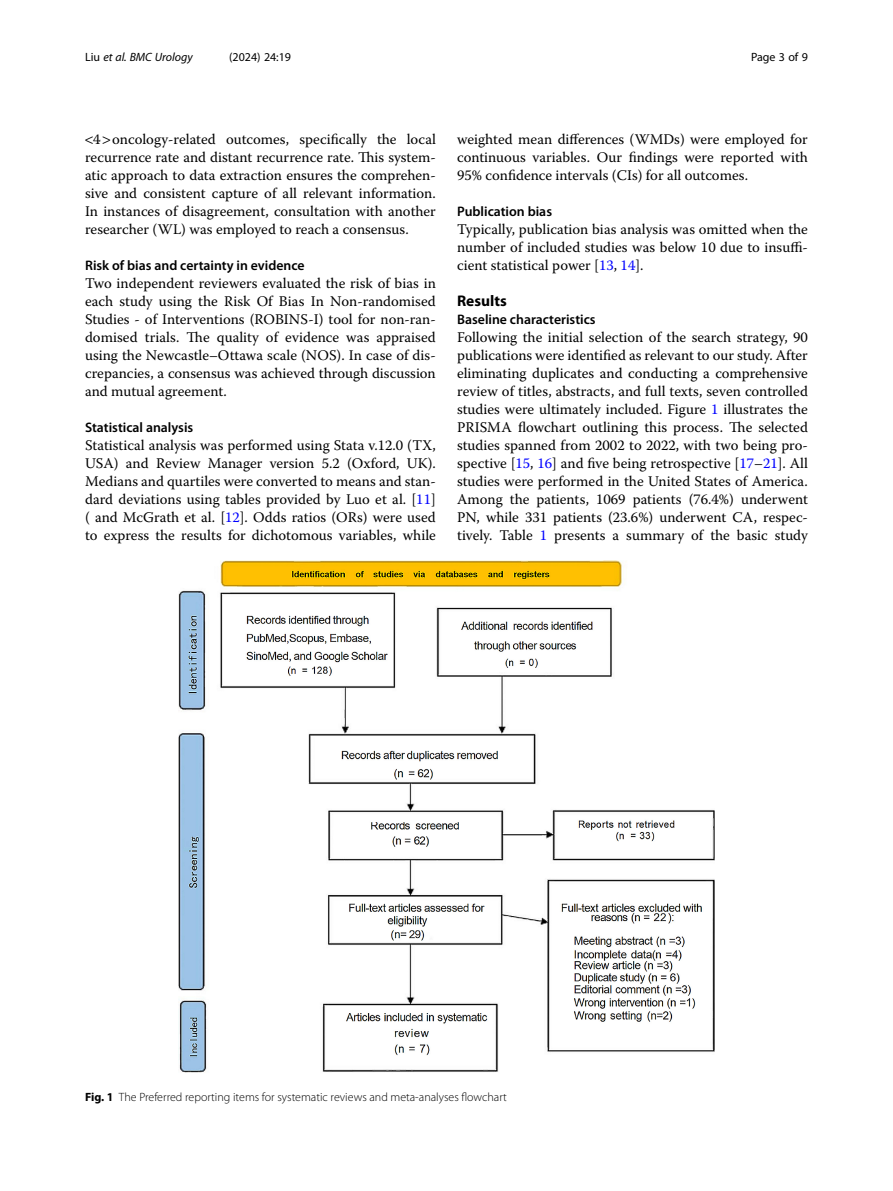
<style>
.page{position:relative;width:893px;height:1191px;background:#fff}
.page>*{position:absolute;margin:0;border:0;box-sizing:border-box;transform-origin:0 0}
.Head_1{font:700 15.45px "Myriad Pro";color:#000}
.Body_Text{font:14.7px/18px "Warnock Pro";color:#000;text-align:justify}
.Head_2{font:600 13.8px "Myriad Pro";color:#000}
.Head_2_After_1{font:600 13.8px "Myriad Pro";color:#000}
.Figure_Caption{font:300 12px "Myriad Pro";color:#000}
.t1{font:12px "Myriad Pro";color:#000}
.t2{font:italic 12px "Myriad Pro";color:#000}
.s1{font-style:normal}
.s2{color:#00f}
.s3{font-weight:700}
</style>
<div class="page">
<img style="left:178px;top:561px;width:536px;height:512px">
<p class="t2" style="left:85px;top:50px;width:109px"><span class="s1">Liu</span> et al. BMC Urology</p>
<p class="t1" style="left:229px;top:50px;width:63px">(2024) 24:19</p>
<p class="t1" style="left:751px;top:50px;width:58px">Page 3 of 9</p>
<p class="Body_Text" style="left:85px;top:130px;width:352px;text-indent:8px">4 oncology-related outcomes, specifically the local recurrence rate and distant recurrence rate. This system&shy;atic approach to data extraction ensures the comprehen&shy;sive and consistent capture of all relevant information.<br>In instances of disagreement, consultation with another researcher (WL) was employed to reach a consensus.</p>
<p class="Head_2" style="left:85px;top:257px;width:221px">Risk of bias and certainty in evidence</p>
<p class="Body_Text" style="left:85px;top:274px;width:352px">Two independent reviewers evaluated the risk of bias in each study using the Risk Of Bias In Non-randomised Studies - of Interventions (ROBINS-I) tool for non-ran&shy;domised trials. The quality of evidence was appraised using the Newcastle–Ottawa scale (NOS). In case of dis&shy;crepancies, a consensus was achieved through discussion and mutual agreement.</p>
<p class="Head_2" style="left:85px;top:419px;width:110px">Statistical analysis</p>
<p class="Body_Text" style="left:85px;top:436px;width:352px">Statistical analysis was performed using Stata v.12.0 (TX, USA) and Review Manager version 5.2 (Oxford, UK).<br>Medians and quartiles were converted to means and stan&shy;dard deviations using tables provided by Luo et al. [<span class="s2">11</span>] ( and McGrath et al. [<span class="s2">12</span>]. Odds ratios (ORs) were used to express the results for dichotomous variables, while</p>
<p class="Body_Text" style="left:457px;top:130px;width:352px">weighted mean differences (WMDs) were employed for continuous variables. Our findings were reported with 95% confidence intervals (CIs) for all outcomes.</p>
<p class="Head_2" style="left:457px;top:203px;width:96px">Publication bias</p>
<p class="Body_Text" style="left:457px;top:220px;width:352px">Typically, publication bias analysis was omitted when the number of included studies was below 10 due to insuffi&shy;cient statistical power [<span class="s2">13</span>, <span class="s2">14</span>].</p>
<p class="Head_1" style="left:457px;top:291px;width:51px">Results</p>
<p class="Head_2_After_1" style="left:457px;top:311px;width:140px">Baseline characteristics</p>
<p class="Body_Text" style="left:457px;top:328px;width:352px">Following the initial selection of the search strategy, 90 publications were identified as relevant to our study. After eliminating duplicates and conducting a comprehensive review of titles, abstracts, and full texts, seven controlled studies were ultimately included. Figure <span class="s2">1</span> illustrates the PRISMA flowchart outlining this process. The selected studies spanned from 2002 to 2022, with two being pro&shy;spective [<span class="s2">15</span>, <span class="s2">16</span>] and five being retrospective [<span class="s2">17</span>–<span class="s2">21</span>]. All studies were performed in the United States of America.<br>Among the patients, 1069 patients (76.4%) underwent PN, while 331 patients (23.6%) underwent CA, respec&shy;tively. Table <span class="s2">1</span> presents a summary of the basic study</p>
<p class="Figure_Caption" style="left:85px;top:1090px;width:423px"><span class="s3">Fig. 1</span> The Preferred reporting items for systematic reviews and meta-analyses flowchart</p>
</div>
